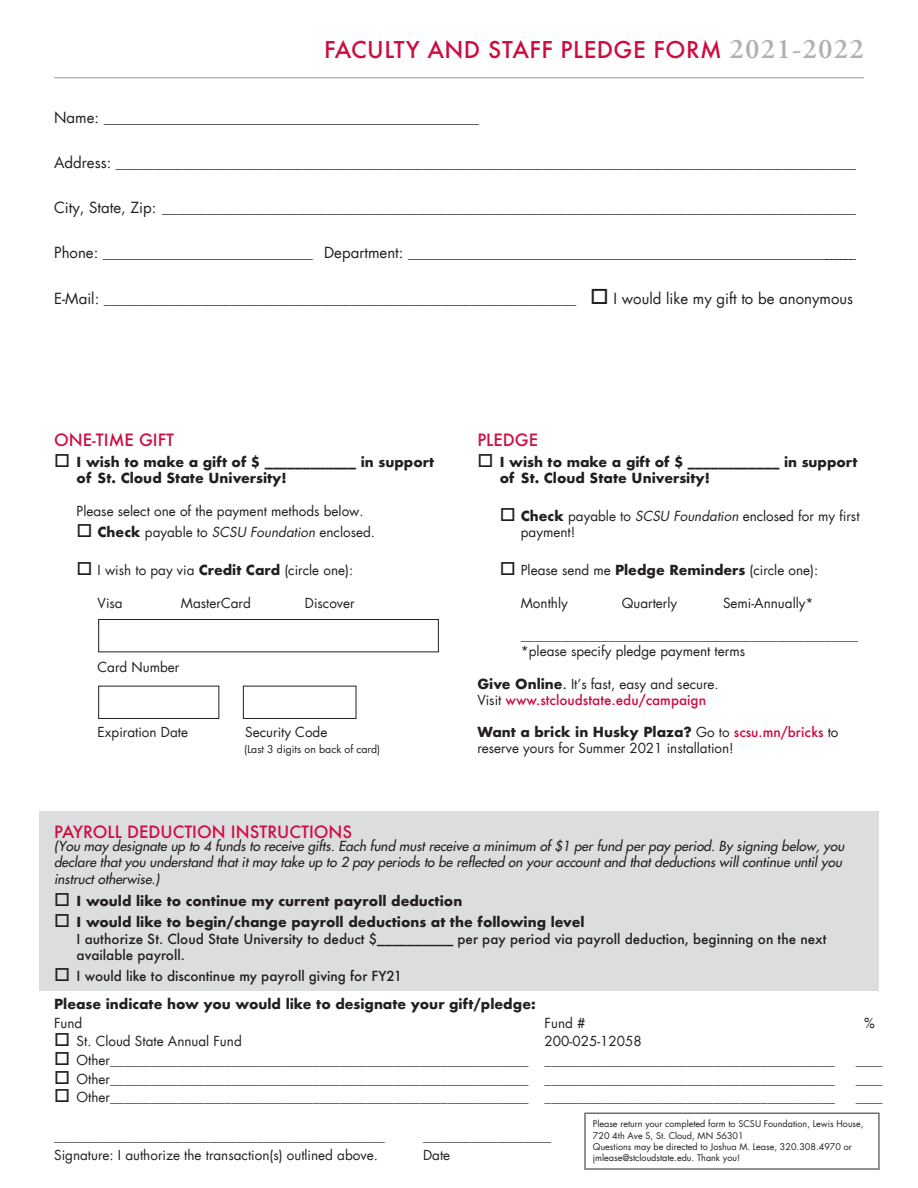
<style>
.page{position:relative;width:918px;height:1188px;background:#fff}
.page>*{position:absolute;margin:0;border:0;box-sizing:border-box;transform-origin:0 0}
.t1{font:500 22.5px "Futura";letter-spacing:.02em;color:#cd0d40}
.t2{font:500 16.5px "Futura";color:#cd0d40}
.t3{font:15px "Futura";color:#231f20}
.t4{font:13.5px/16.2px "Futura";color:#231f20}
.t5{font:700 13.5px/16.2px "Futura";color:#231f20}
.t6{font:italic 13.5px/16.2px "Futura";color:#231f20}
.t7{font:500 13.5px/16.2px "Futura";color:#231f20}
.t8{font:500 13.5px "Futura";color:#cd0d40}
.t9{font:10.5px "Futura";color:#231f20}
.t10{font:9px/11.4px "Futura";color:#231f20}
.s1{font-family:"Adobe Garamond Pro";font-weight:600;font-size:28.5px;color:#b0b1b5}
.s2{font-weight:700}
.s3{font-style:italic}
.s4{font-weight:500}
.s5{font-weight:400;color:#231f20}
.s6{font-weight:500;color:#cd0d40}
</style>
<div class="page">
<div style="left:40px;top:812px;width:839px;height:179px;background:#dcdddf"></div>
<hr style="left:54px;top:77px;width:810px;height:1px;background:#939598">
<div style="left:98px;top:619px;width:341px;height:33px;border:1px solid #231f20"></div>
<div style="left:98px;top:686px;width:121px;height:33px;border:1px solid #231f20"></div>
<div style="left:243px;top:686px;width:113px;height:33px;border:1px solid #231f20"></div>
<div style="left:584px;top:1113px;width:296px;height:57px;border:2px solid #6c6d70"></div>
<p class="t1" style="left:324px;top:34px;width:542px">FACULTY AND STAFF PLEDGE FORM <span class="s1">2021-2022</span></p>
<p class="t3" style="left:54px;top:108px;width:426px">Name: __________________________________________________</p>
<p class="t3" style="left:54px;top:153px;width:806px">Address: ___________________________________________________________________________________________________</p>
<p class="t3" style="left:54px;top:198px;width:807px">City, State, Zip: _____________________________________________________________________________________________</p>
<p class="t3" style="left:54px;top:243px;width:804px">Phone: ____________________________ Department: ______________________________________________________________</p>
<p class="t3" style="left:54px;top:289px;width:800px">E-Mail: _______________________________________________________________ □ I would like my gift to be anonymous</p>
<p class="t2" style="left:54px;top:428px;width:121px">ONE-TIME GIFT</p>
<p class="t5" style="left:77px;top:454px;width:359px;text-indent:-23px">□ I wish to make a gift of $ ____________ in support of St. Cloud State University!</p>
<p class="t4" style="left:77px;top:503px;width:289px">Please select one of the payment methods below.</p>
<p class="t4" style="left:77px;top:524px;width:300px">□ <span class="s2">Check</span> payable to <span class="s3">SCSU Foundation</span> enclosed.</p>
<p class="t4" style="left:77px;top:562px;width:278px">□ I wish to pay via <span class="s2">Credit Card</span> (circle one):</p>
<p class="t4" style="left:98px;top:595px;width:27px">Visa</p>
<p class="t4" style="left:181px;top:595px;width:71px">MasterCard</p>
<p class="t4" style="left:305px;top:595px;width:51px">Discover</p>
<p class="t4" style="left:98px;top:659px;width:83px">Card Number</p>
<p class="t4" style="left:98px;top:724px;width:92px">Expiration Date</p>
<p class="t4" style="left:245px;top:724px;width:84px">Security Code</p>
<p class="t9" style="left:244px;top:743px;width:137px">(Last 3 digits on back of card)</p>
<p class="t2" style="left:477px;top:428px;width:62px">PLEDGE</p>
<p class="t5" style="left:500px;top:454px;width:359px;text-indent:-23px">□ I wish to make a gift of $ ____________ in support of St. Cloud State University!</p>
<p class="t4" style="left:521px;top:508px;width:340px;text-indent:-21px">□ <span class="s2">Check</span> payable to <span class="s3">SCSU Foundation</span> enclosed for my first payment!</p>
<p class="t4" style="left:500px;top:562px;width:320px">□ Please send me <span class="s2">Pledge Reminders</span> (circle one):</p>
<p class="t4" style="left:521px;top:595px;width:48px">Monthly</p>
<p class="t4" style="left:622px;top:595px;width:57px">Quarterly</p>
<p class="t4" style="left:723px;top:595px;width:92px">Semi-Annually*</p>
<p class="t4" style="left:521px;top:627px;width:339px">__________________________________________________</p>
<p class="t4" style="left:521px;top:643px;width:226px">*please specify pledge payment terms</p>
<p class="t4" style="left:477px;top:676px;width:243px"><span class="s2">Give Online</span><span class="s4">.</span> It’s fast, easy and secure.</p>
<p class="t8" style="left:477px;top:690px;width:230px"><span class="s5">Visit</span> www.stcloudstate.edu/campaign</p>
<p class="t4" style="left:477px;top:724px;width:363px"><span class="s2">Want a brick in Husky Plaza?</span> Go to <span class="s6">scsu.mn/bricks</span> to reserve yours for Summer 2021 installation!</p>
<p class="t2" style="left:54px;top:821px;width:300px">PAYROLL DEDUCTION INSTRUCTIONS</p>
<p class="t6" style="left:54px;top:838px;width:792px">(You may designate up to 4 funds to receive gifts. Each fund must receive a minimum of $1 per fund per pay period. By signing below, you declare that you understand that it may take up to 2 pay periods to be reflected on your account and that deductions will continue until you instruct otherwise.)</p>
<p class="t5" style="left:54px;top:893px;width:410px">□ I would like to continue my current payroll deduction</p>
<p class="t5" style="left:54px;top:914px;width:532px">□ I would like to begin/change payroll deductions at the following level</p>
<p class="t7" style="left:77px;top:930px;width:751px">I authorize St. Cloud State University to deduct $__________ per pay period via payroll deduction, beginning on the next available payroll.</p>
<p class="t7" style="left:54px;top:968px;width:349px">□ I would like to discontinue my payroll giving for FY21</p>
<p class="t5" style="left:54px;top:995px;width:483px">Please indicate how you would like to designate your gift/pledge:</p>
<p class="t4" style="left:54px;top:1015px;width:30px">Fund</p>
<p class="t4" style="left:545px;top:1015px;width:42px">Fund #</p>
<p class="t4" style="left:864px;top:1015px;width:12px">%</p>
<p class="t4" style="left:54px;top:1033px;width:189px">□ St. Cloud State Annual Fund</p>
<p class="t4" style="left:545px;top:1033px;width:99px">200-025-12058</p>
<p class="t4" style="left:54px;top:1052px;width:782px">□ Other______________________________________________________________ ___________________________________________</p>
<p class="t4" style="left:856px;top:1052px;width:28px">____</p>
<p class="t4" style="left:54px;top:1071px;width:782px">□ Other______________________________________________________________ ___________________________________________</p>
<p class="t4" style="left:856px;top:1071px;width:28px">____</p>
<p class="t4" style="left:54px;top:1089px;width:782px">□ Other______________________________________________________________ ___________________________________________</p>
<p class="t4" style="left:856px;top:1089px;width:28px">____</p>
<p class="t4" style="left:54px;top:1128px;width:332px">_________________________________________________</p>
<p class="t4" style="left:423px;top:1128px;width:130px">___________________</p>
<p class="t4" style="left:54px;top:1147px;width:325px">Signature: I authorize the transaction(s) outlined above.</p>
<p class="t4" style="left:423px;top:1147px;width:29px">Date</p>
<p class="t10" style="left:593px;top:1118px;width:272px">Please return your completed form to SCSU Foundation, Lewis House,<br>720 4th Ave S, St. Cloud, MN 56301</p>
<p class="t10" style="left:593px;top:1141px;width:260px">Questions may be directed to Joshua M. Lease, 320.308.4970 or jmlease@stcloudstate.edu. Thank you!</p>
</div>
